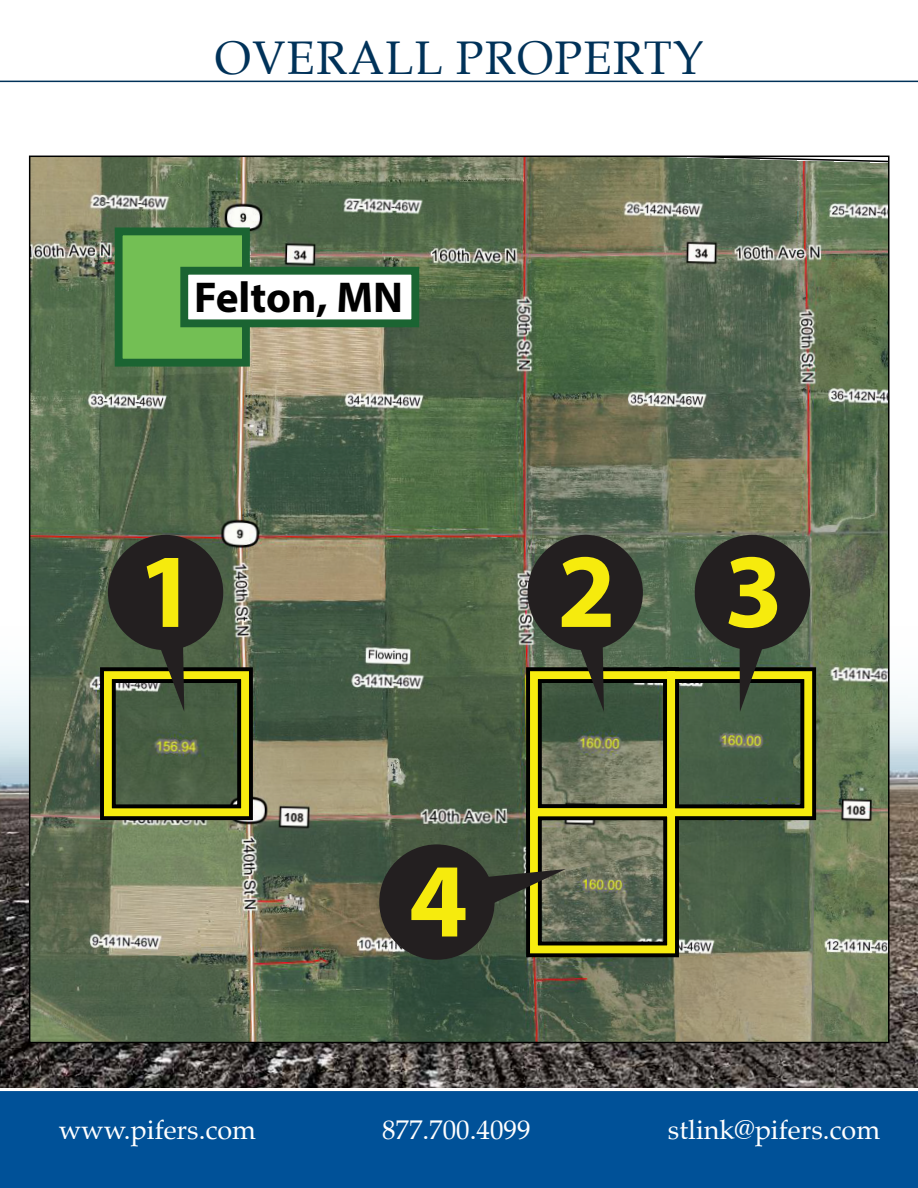
<style>
.page{position:relative;width:918px;height:1188px;background:#fff}
.page>*{position:absolute;margin:0;border:0;box-sizing:border-box;transform-origin:0 0}
.t1{font:700 106.05px "Myriad Pro";color:#f6eb0d}
.t2{font:47.25px "Palatino";letter-spacing:.03em;color:#003259}
.t3{font:700 43.35px "Myriad Pro";color:#000}
.t4{font:27px "Palatino";color:#fff}
</style>
<div class="page">
<div style="left:0;top:1091px;width:918px;height:97px;background:#005198"></div>
<img style="left:0;top:406px;width:918px;height:682px">
<hr style="left:0;top:81px;width:918px;height:1px;background:#003259">
<img style="left:32px;top:159px;width:855px;height:881px">
<div style="left:100px;top:667px;width:153px;height:153px;border:16px solid #000"></div>
<div style="left:526px;top:667px;width:153px;height:153px;border:16px solid #000"></div>
<div style="left:526px;top:804px;width:153px;height:153px;border:16px solid #000"></div>
<div style="left:663px;top:667px;width:153px;height:153px;border:16px solid #000"></div>
<div style="left:104px;top:671px;width:145px;height:145px;border:8px solid #f7ec0f"></div>
<div style="left:530px;top:671px;width:145px;height:145px;border:8px solid #f7ec0f"></div>
<div style="left:530px;top:808px;width:145px;height:145px;border:8px solid #f7ec0f"></div>
<div style="left:667px;top:671px;width:145px;height:145px;border:8px solid #f7ec0f"></div>
<svg style="left:147px;top:647px;width:37px;height:65px;background:#4a5334"></svg>
<svg style="left:485px;top:869px;width:81px;height:45px;background:#515538"></svg>
<div style="left:108px;top:535px;width:115px;height:115px;background:#231f20;border-radius:50%"></div>
<div style="left:379px;top:844px;width:116px;height:116px;background:#231f20;border-radius:50%"></div>
<svg style="left:567px;top:647px;width:37px;height:65px;background:#424c2f"></svg>
<div style="left:528px;top:535px;width:115px;height:115px;background:#231f20;border-radius:50%"></div>
<svg style="left:739px;top:646px;width:36px;height:66px;background:#445031"></svg>
<div style="left:695px;top:535px;width:115px;height:115px;background:#231f20;border-radius:50%"></div>
<div style="left:119px;top:231px;width:127px;height:132px;background:#73bf54"></div>
<div style="left:115px;top:227px;width:135px;height:140px;border:8px solid #1b6432"></div>
<div style="left:184px;top:271px;width:231px;height:52px;background:#fff"></div>
<div style="left:180px;top:267px;width:239px;height:60px;border:8px solid #1b6432"></div>
<h2 class="t2" style="left:215px;top:18px;width:491px">OVERALL PROPERTY</h2>
<h3 class="t3" style="left:194px;top:269px;width:211px">Felton, MN</h3>
<h1 class="t1" style="left:138px;top:522px;width:60px">1</h1>
<h1 class="t1" style="left:409px;top:832px;width:60px">4</h1>
<h1 class="t1" style="left:557px;top:522px;width:227px">2 3</h1>
<p class="t4" style="left:59px;top:1107px;width:199px">www.pifers.com</p>
<p class="t4" style="left:382px;top:1107px;width:150px">877.700.4099</p>
<p class="t4" style="left:668px;top:1107px;width:214px">stlink@pifers.com</p>
</div>
